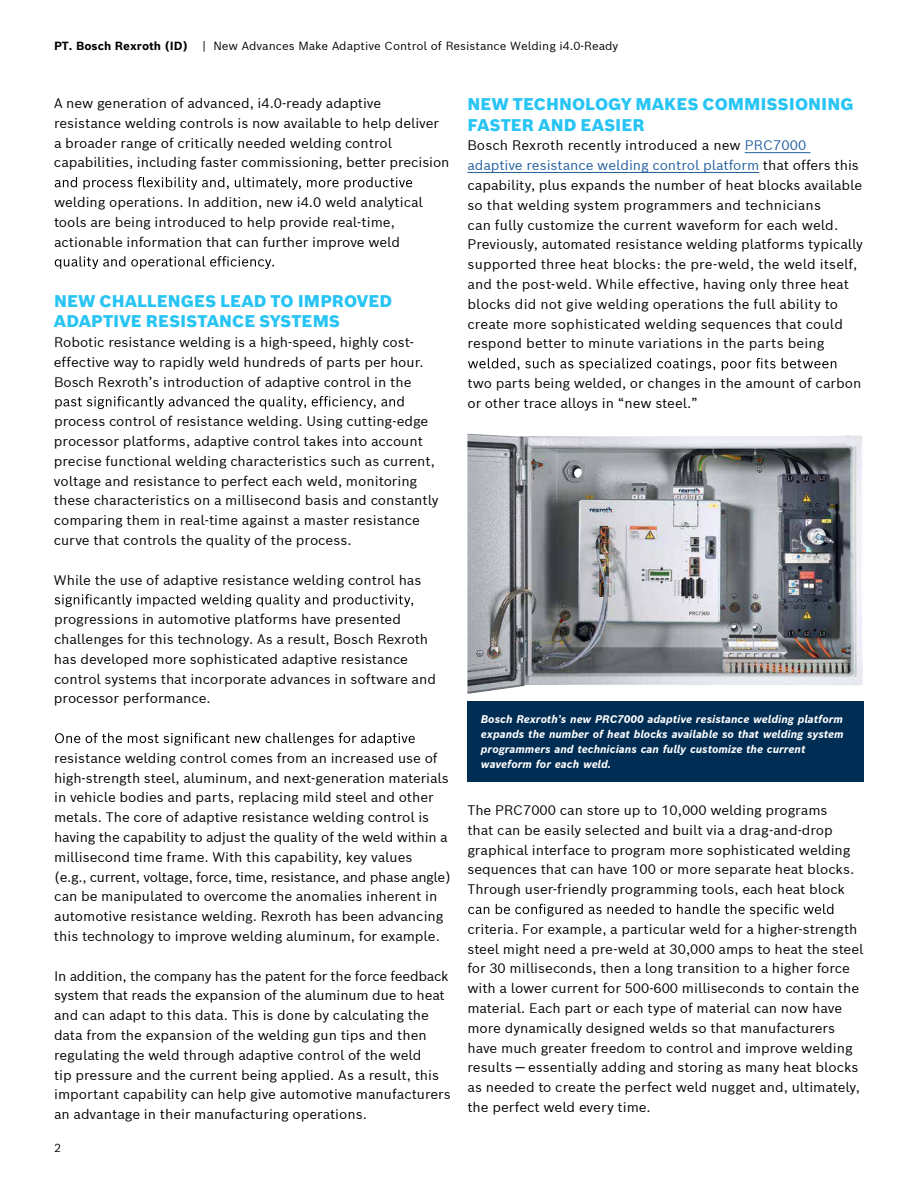
<style>
.page{position:relative;width:918px;height:1188px;background:#fff}
.page>*{position:absolute;margin:0;border:0;box-sizing:border-box;transform-origin:0 0}
.t1{font:900 16.5px/20.2px "Bosch Sans";letter-spacing:.005em;color:#27c4f4}
.t2{font:13.5px/19.8px "Bosch Sans";color:#000}
.t3{font:11.55px "Bosch Sans";color:#000}
.t4{font:700 11.55px "Bosch Sans";color:#000}
.t5{font:italic 700 10.8px/15px "Bosch Sans";color:#fff}
.s1{color:#215e9e}
</style>
<div class="page">
<svg style="left:55px;top:177px;width:357px;height:13px"></svg>
<svg style="left:55px;top:256px;width:219px;height:13px"></svg>
<svg style="left:55px;top:396px;width:349px;height:13px"></svg>
<svg style="left:55px;top:594px;width:358px;height:13px"></svg>
<svg style="left:55px;top:733px;width:360px;height:13px"></svg>
<hr style="left:745px;top:152px;width:66px;height:1px;background:#215e9e">
<hr style="left:467px;top:172px;width:292px;height:1px;background:#215e9e">
<svg style="left:468px;top:358px;width:368px;height:13px"></svg>
<div style="left:467px;top:701px;width:397px;height:80px;background:#002d53"></div>
<img style="left:467px;top:434px;width:396px;height:260px">
<svg style="left:468px;top:904px;width:365px;height:13px"></svg>
<p class="t4" style="left:54px;top:36px;width:135px">PT. Bosch Rexroth (ID)</p>
<p class="t3" style="left:203px;top:38px;width:417px">| New Advances Make Adaptive Control of Resistance Welding i4.0-Ready</p>
<p class="t2" style="left:54px;top:93px;width:397px">A new generation of advanced, i4.0-ready adaptive resistance welding controls is now available to help deliver a broader range of critically needed welding control capabilities, including faster commissioning, better precision</p>
<p class="t2" style="left:54px;top:192px;width:370px">welding operations. In addition, new i4.0 weld analytical tools are being introduced to help provide real-time, actionable information that can further improve weld</p>
<p class="t1" style="left:54px;top:291px;width:340px">NEW CHALLENGES LEAD TO IMPROVED<br>ADAPTIVE RESISTANCE SYSTEMS</p>
<p class="t2" style="left:54px;top:332px;width:371px">Robotic resistance welding is a high-speed, highly cost&shy;effective way to rapidly weld hundreds of parts per hour.<br>Bosch Rexroth’s introduction of adaptive control in the</p>
<p class="t2" style="left:54px;top:411px;width:386px">process control of resistance welding. Using cutting-edge processor platforms, adaptive control takes into account precise functional welding characteristics such as current, voltage and resistance to perfect each weld, monitoring these characteristics on a millisecond basis and constantly comparing them in real-time against a master resistance curve that controls the quality of the process.</p>
<p class="t2" style="left:54px;top:569px;width:369px">While the use of adaptive resistance welding control has</p>
<p class="t2" style="left:54px;top:609px;width:384px">progressions in automotive platforms have presented challenges for this technology. As a result, Bosch Rexroth has developed more sophisticated adaptive resistance control systems that incorporate advances in software and processor performance.</p>
<p class="t2" style="left:54px;top:748px;width:398px">resistance welding control comes from an increased use of high-strength steel, aluminum, and next-generation materials in vehicle bodies and parts, replacing mild steel and other metals. The core of adaptive resistance welding control is having the capability to adjust the quality of the weld within a millisecond time frame. With this capability, key values<br>(e.g., current, voltage, force, time, resistance, and phase angle) can be manipulated to overcome the anomalies inherent in automotive resistance welding. Rexroth has been advancing this technology to improve welding aluminum, for example.</p>
<p class="t2" style="left:54px;top:965px;width:398px">In addition, the company has the patent for the force feedback system that reads the expansion of the aluminum due to heat and can adapt to this data. This is done by calculating the data from the expansion of the welding gun tips and then regulating the weld through adaptive control of the weld<br>tip pressure and the current being applied. As a result, this important capability can help give automotive manufacturers an advantage in their manufacturing operations.</p>
<p class="t3" style="left:54px;top:1140px;width:9px">2</p>
<p class="t1" style="left:467px;top:94px;width:388px">NEW TECHNOLOGY MAKES COMMISSIONING<br>FASTER AND EASIER</p>
<p class="t2" style="left:467px;top:135px;width:397px">Bosch Rexroth recently introduced a new <span class="s1">PRC7000 adaptive resistance welding control platform</span> that offers this capability, plus expands the number of heat blocks available so that welding system programmers and technicians<br>can fully customize the current waveform for each weld.<br>Previously, automated resistance welding platforms typically supported three heat blocks: the pre-weld, the weld itself, and the post-weld. While effective, having only three heat blocks did not give welding operations the full ability to create more sophisticated welding sequences that could respond better to minute variations in the parts being</p>
<p class="t2" style="left:467px;top:373px;width:395px">two parts being welded, or changes in the amount of carbon or other trace alloys in “new steel.”</p>
<p class="t5" style="left:481px;top:711px;width:364px">Bosch Rexroth’s new PRC7000 adaptive resistance welding platform expands the number of heat blocks available so that welding system programmers and technicians can fully customize the current waveform for each weld.</p>
<p class="t2" style="left:467px;top:800px;width:388px">The PRC7000 can store up to 10,000 welding programs that can be easily selected and built via a drag-and-drop graphical interface to program more sophisticated welding sequences that can have 100 or more separate heat blocks.<br>Through user-friendly programming tools, each heat block</p>
<p class="t2" style="left:467px;top:919px;width:398px">criteria. For example, a particular weld for a higher-strength steel might need a pre-weld at 30,000 amps to heat the steel for 30 milliseconds, then a long transition to a higher force with a lower current for 500-600 milliseconds to contain the material. Each part or each type of material can now have more dynamically designed welds so that manufacturers have much greater freedom to control and improve welding results — essentially adding and storing as many heat blocks as needed to create the perfect weld nugget and, ultimately, the perfect weld every time.</p>
</div>
